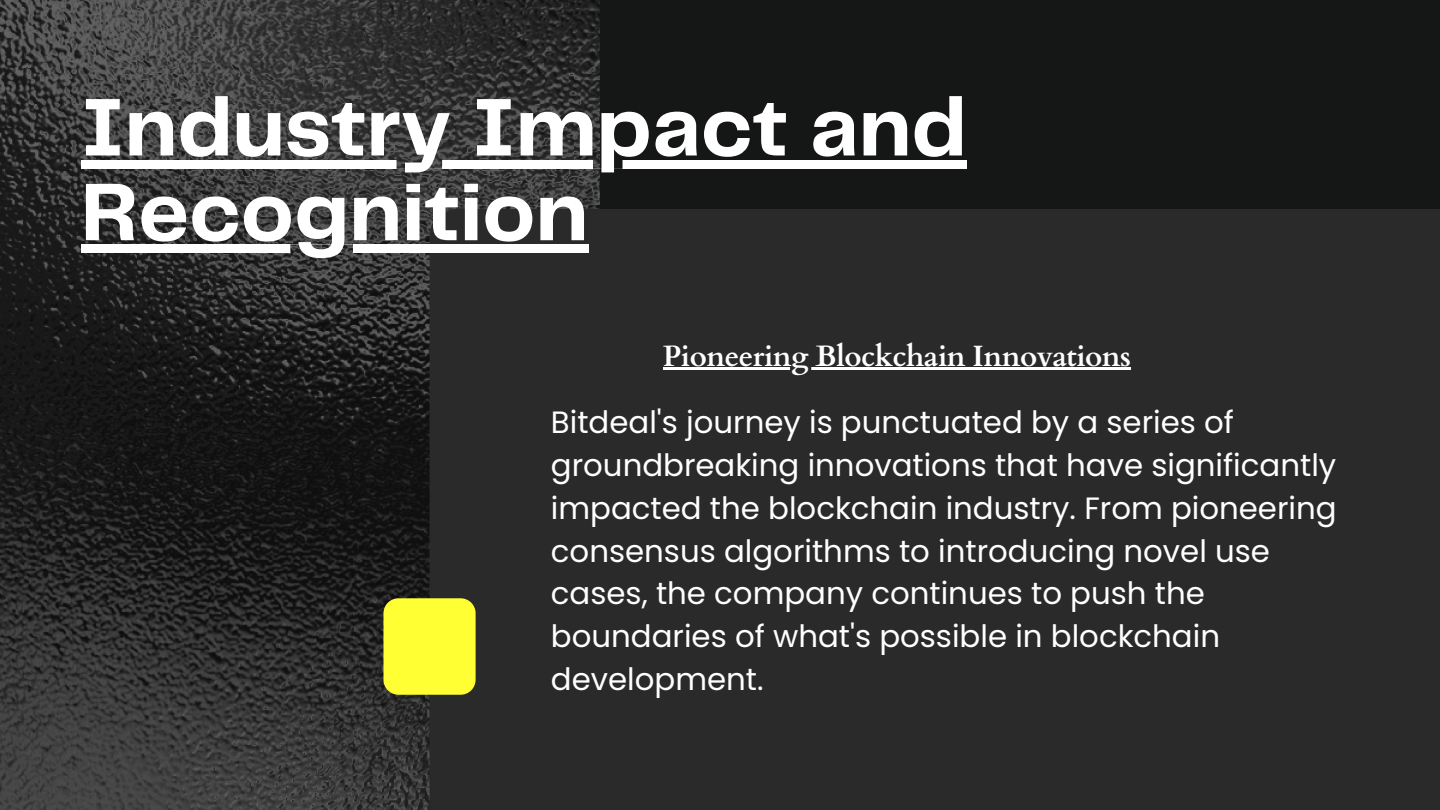
<style>
.page{position:relative;width:1440px;height:810px;background:#151616}
.page>*{position:absolute;margin:0;border:0;box-sizing:border-box;transform-origin:0 0}
.t1{font:700 84.8px/84.8px "Telegraf";color:#fff}
.t2{font:30.8px/42.8px "Poppins";color:#fff}
.t3{font:700 29.4px "Cardo";letter-spacing:-.02em;color:#fff}
</style>
<div class="page">
<img style="left:0;top:0;width:600px;height:810px">
<div style="left:430px;top:209px;width:1010px;height:601px;background:#2a2a2a"></div>
<div style="left:81px;top:160px;width:886px;height:8px;background:#fff"></div>
<div style="left:81px;top:245px;width:507px;height:8px;background:#fff"></div>
<div style="left:383px;top:598px;width:93px;height:97px;background:#ff3"></div>
<hr style="left:663px;top:367px;width:468px;height:3px;background:#fff">
<p class="t1" style="left:81px;top:89px;width:887px">Industry Impact and<br>Recognition</p>
<p class="t3" style="left:663px;top:337px;width:470px">Pioneering Blockchain Innovations</p>
<p class="t2" style="left:551px;top:401px;width:787px">Bitdeal's journey is punctuated by a series of groundbreaking innovations that have significantly impacted the blockchain industry. From pioneering consensus algorithms to introducing novel use cases, the company continues to push the boundaries of what's possible in blockchain development.</p>
</div>
